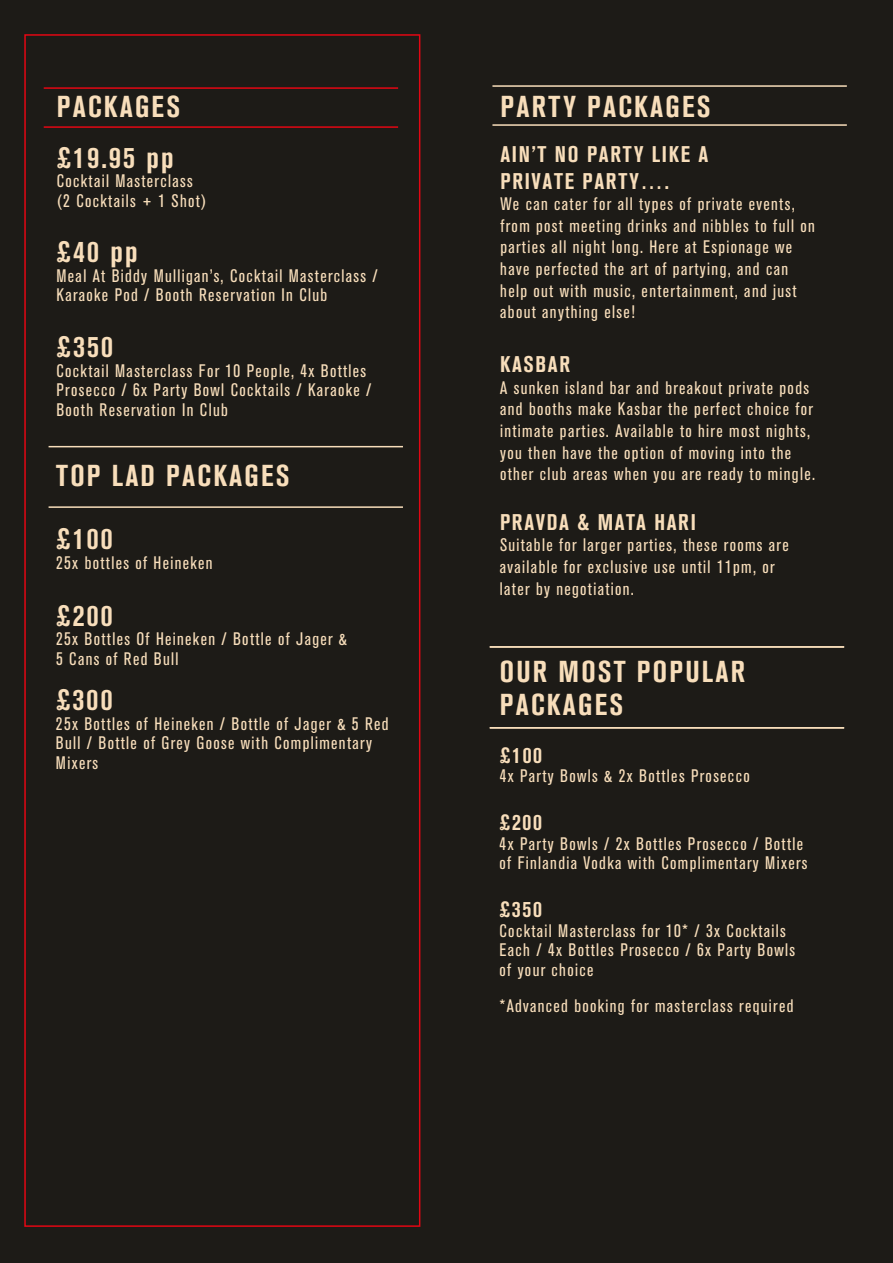
<style>
.page{position:relative;width:893px;height:1263px;background:#1d1b17}
.page>*{position:absolute;margin:0;border:0;box-sizing:border-box;transform-origin:0 0}
.t1{font:700 condensed 30px/33px "Akzidenz Grotesk BQ";letter-spacing:.075em;color:#f8debb}
.t2{font:700 condensed 22.5px/27px "Akzidenz Grotesk BQ";letter-spacing:.075em;color:#f8debb}
.t3{font:condensed 18px/21.6px "Akzidenz Grotesk BQ";letter-spacing:.075em;color:#f8debb}
</style>
<div class="page">
<div style="left:24px;top:34px;width:396px;height:1193px;border:2px solid #e30613"></div>
<hr style="left:44px;top:126px;width:354px;height:2px;background:#e30613">
<hr style="left:44px;top:87px;width:354px;height:2px;background:#e30613">
<hr style="left:492px;top:124px;width:355px;height:2px;background:#f8debb">
<hr style="left:492px;top:85px;width:355px;height:2px;background:#f8debb">
<hr style="left:490px;top:727px;width:354px;height:1px;background:#f8debb">
<hr style="left:490px;top:646px;width:354px;height:2px;background:#f8debb">
<hr style="left:49px;top:506px;width:354px;height:2px;background:#f8debb">
<hr style="left:49px;top:446px;width:354px;height:1px;background:#f8debb">
<h1 class="t1" style="left:57px;top:81px;width:125px;line-height:51px">PACKAGES £19.95 pp</h1>
<p class="t3" style="left:57px;top:172px;width:151px;line-height:19.5px">Cocktail Masterclass (2 Cocktails + 1 Shot)</p>
<h1 class="t1" style="left:57px;top:235px;width:82px">£40 pp</h1>
<p class="t3" style="left:57px;top:266px;width:323px;line-height:19.5px">Meal At Biddy Mulligan’s, Cocktail Masterclass /<br>Karaoke Pod / Booth Reservation In Club</p>
<h1 class="t1" style="left:56px;top:330px;width:58px">£350</h1>
<p class="t3" style="left:56px;top:361px;width:317px;line-height:19.5px">Cocktail Masterclass For 10 People, 4x Bottles<br>Prosecco / 6x Party Bowl Cocktails / Karaoke /<br>Booth Reservation In Club</p>
<h1 class="t1" style="left:56px;top:444px;width:235px;line-height:63px">TOP LAD PACKAGES £100</h1>
<p class="t3" style="left:56px;top:552px;width:158px">25x bottles of Heineken</p>
<h1 class="t1" style="left:56px;top:599px;width:58px">£200</h1>
<p class="t3" style="left:56px;top:630px;width:293px;line-height:19.5px">25x Bottles Of Heineken / Bottle of Jager &amp;<br>5 Cans of Red Bull</p>
<h1 class="t1" style="left:56px;top:683px;width:58px">£300</h1>
<p class="t3" style="left:56px;top:714px;width:334px;line-height:19.5px">25x Bottles of Heineken / Bottle of Jager &amp; 5 Red<br>Bull / Bottle of Grey Goose with Complimentary<br>Mixers</p>
<h1 class="t1" style="left:501px;top:90px;width:211px">PARTY PACKAGES</h1>
<p class="t2" style="left:500px;top:140px;width:209px">AIN’T NO PARTY LIKE A<br>PRIVATE PARTY….</p>
<p class="t3" style="left:500px;top:193px;width:316px">We can cater for all types of private events, from post meeting drinks and nibbles to full on parties all night long. Here at Espionage we have perfected the art of partying, and can help out with music, entertainment, and just about anything else!</p>
<p class="t2" style="left:500px;top:351px;width:71px">KASBAR</p>
<p class="t3" style="left:500px;top:377px;width:316px">A sunken island bar and breakout private pods and booths make Kasbar the perfect choice for intimate parties. Available to hire most nights, you then have the option of moving into the other club areas when you are ready to mingle.</p>
<p class="t2" style="left:500px;top:508px;width:197px">PRAVDA &amp; MATA HARI</p>
<p class="t3" style="left:500px;top:535px;width:290px">Suitable for larger parties, these rooms are available for exclusive use until 11pm, or later by negotiation.</p>
<h1 class="t1" style="left:500px;top:655px;width:247px">OUR MOST POPULAR<br>PACKAGES</h1>
<p class="t2" style="left:500px;top:741px;width:44px">£100</p>
<p class="t3" style="left:500px;top:766px;width:251px">4x Party Bowls &amp; 2x Bottles Prosecco</p>
<p class="t2" style="left:500px;top:809px;width:44px">£200</p>
<p class="t3" style="left:500px;top:834px;width:309px;line-height:19.5px">4x Party Bowls / 2x Bottles Prosecco / Bottle of Finlandia Vodka with Complimentary Mixers</p>
<p class="t2" style="left:499px;top:896px;width:44px">£350</p>
<p class="t3" style="left:499px;top:921px;width:297px;line-height:19.5px">Cocktail Masterclass for 10* / 3x Cocktails<br>Each / 4x Bottles Prosecco / 6x Party Bowls of your choice</p>
<p class="t3" style="left:499px;top:995px;width:295px">*Advanced booking for masterclass required</p>
</div>
